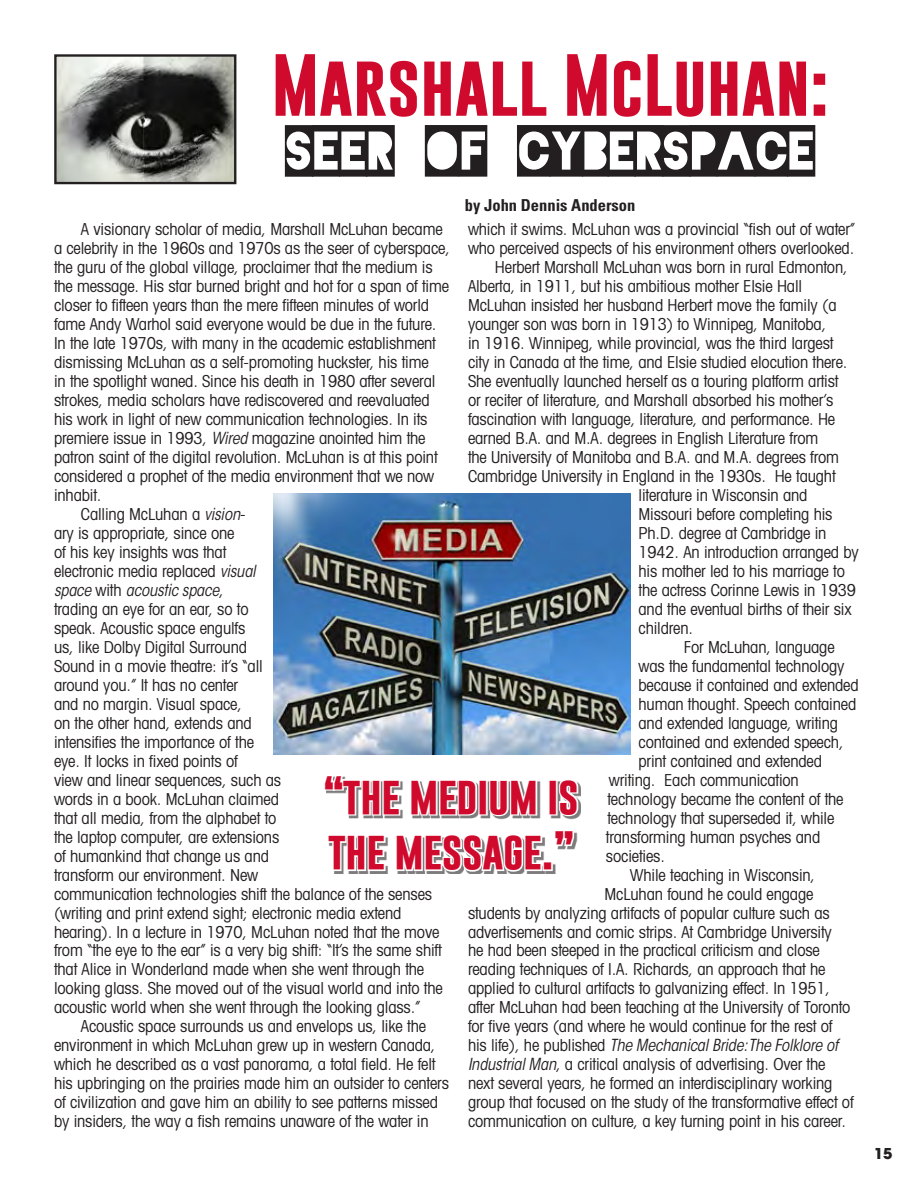
<style>
.page{position:relative;width:918px;height:1188px;background:#fff}
.page>*{position:absolute;margin:0;border:0;box-sizing:border-box;transform-origin:0 0}
.t1{font:700 63px "Gobold";color:#d00a2c}
.t2{font:61.5px "Blackout 2 AM";color:#231f20}
.t3{font:700 39px/55.5px "Gobold";letter-spacing:-.01em;color:#d00a2c}
.t4{font:condensed 16.5px/19px "Avant Garde";letter-spacing:-.01em;color:#231f20}
.t5{font:italic condensed 16.5px "ITC Avant Garde Std";letter-spacing:-.01em;color:#231f20}
.t6{font:700 condensed 16.5px "Univers";color:#231f20}
.t7{font:700 15px "Avant Garde LT";color:#231f20}
.s1{font-family:"Avant Garde";font-style:normal}
.s2{font-family:"ITC Avant Garde Std";font-style:italic}
</style>
<div class="page">
<div style="left:326px;top:777px;width:255px;height:97px;background:#231f20;opacity:.59"></div>
<svg style="left:326px;top:776px;width:76px;height:41px"></svg>
<svg style="left:409px;top:777px;width:70px;height:40px"></svg>
<div style="left:478px;top:779px;width:10px;height:37px;border:3px solid #fff"></div>
<svg style="left:488px;top:777px;width:51px;height:41px"></svg>
<div style="left:548px;top:779px;width:10px;height:37px;border:3px solid #fff"></div>
<svg style="left:557px;top:777px;width:23px;height:41px"></svg>
<svg style="left:326px;top:833px;width:61px;height:40px"></svg>
<svg style="left:394px;top:827px;width:150px;height:46px"></svg>
<div style="left:543px;top:861px;width:10px;height:10px;border:3px solid #fff"></div>
<svg style="left:553px;top:828px;width:23px;height:20px"></svg>
<img style="left:273px;top:493px;width:358px;height:262px">
<img style="left:57px;top:57px;width:176px;height:124px">
<div style="left:54px;top:54px;width:182px;height:130px;border:2px solid #231f20"></div>
<h1 class="t1" style="left:272px;top:44px;width:559px">Marshall McLuhan:</h1>
<h2 class="t2" style="left:286px;top:119px;width:531px">SEER OF CYBERSPACE</h2>
<p class="t6" style="left:465px;top:195px;width:172px">by John Dennis Anderson</p>
<p class="t4" style="left:468px;top:220px;width:389px">which it swims. McLuhan was a provincial “fish out of water”</p>
<p class="t4" style="left:468px;top:239px;width:388px">who perceived aspects of his environment others overlooked.</p>
<p class="t4" style="left:495px;top:258px;width:354px">Herbert Marshall McLuhan was born in rural Edmonton,</p>
<p class="t4" style="left:468px;top:277px;width:336px">Alberta, in 1911, but his ambitious mother Elsie Hall</p>
<p class="t4" style="left:468px;top:296px;width:370px">McLuhan insisted her husband Herbert move the family (a</p>
<p class="t4" style="left:468px;top:315px;width:360px">younger son was born in 1913) to Winnipeg, Manitoba,</p>
<p class="t4" style="left:468px;top:333px;width:367px">in 1916. Winnipeg, while provincial, was the third largest</p>
<p class="t4" style="left:468px;top:352px;width:381px">city in Canada at the time, and Elsie studied elocution there.</p>
<p class="t4" style="left:468px;top:371px;width:372px">She eventually launched herself as a touring platform artist</p>
<p class="t4" style="left:468px;top:390px;width:367px">or reciter of literature, and Marshall absorbed his mother’s</p>
<p class="t4" style="left:468px;top:409px;width:369px">fascination with language, literature, and performance. He</p>
<p class="t4" style="left:468px;top:428px;width:352px">earned B.A. and M.A. degrees in English Literature from</p>
<p class="t4" style="left:468px;top:447px;width:373px">the University of Manitoba and B.A. and M.A. degrees from</p>
<p class="t4" style="left:468px;top:466px;width:369px">Cambridge University in England in the 1930s. He taught</p>
<p class="t4" style="left:639px;top:485px;width:170px">literature in Wisconsin and</p>
<p class="t4" style="left:639px;top:504px;width:196px">Missouri before completing his</p>
<p class="t4" style="left:639px;top:523px;width:190px">Ph.D. degree at Cambridge in</p>
<p class="t4" style="left:639px;top:542px;width:222px">1942. An introduction arranged by</p>
<p class="t4" style="left:639px;top:561px;width:208px">his mother led to his marriage to</p>
<p class="t4" style="left:639px;top:580px;width:219px">the actress Corinne Lewis in 1939</p>
<p class="t4" style="left:639px;top:599px;width:215px">and the eventual births of their six</p>
<p class="t4" style="left:639px;top:618px;width:56px">children.</p>
<p class="t4" style="left:684px;top:637px;width:152px">For McLuhan, language</p>
<p class="t4" style="left:639px;top:656px;width:208px">was the fundamental technology</p>
<p class="t4" style="left:639px;top:675px;width:222px">because it contained and extended</p>
<p class="t4" style="left:639px;top:694px;width:219px">human thought. Speech contained</p>
<p class="t4" style="left:639px;top:713px;width:201px">and extended language, writing</p>
<p class="t4" style="left:639px;top:732px;width:207px">contained and extended speech,</p>
<p class="t4" style="left:639px;top:751px;width:185px">print contained and extended</p>
<p class="t4" style="left:609px;top:770px;width:191px">writing. Each communication</p>
<p class="t4" style="left:607px;top:789px;width:238px">technology became the content of the</p>
<p class="t4" style="left:607px;top:808px;width:228px">technology that superseded it, while</p>
<p class="t4" style="left:606px;top:827px;width:216px">transforming human psyches and</p>
<p class="t4" style="left:606px;top:846px;width:60px">societies.</p>
<p class="t4" style="left:630px;top:865px;width:187px">While teaching in Wisconsin,</p>
<p class="t4" style="left:605px;top:884px;width:210px">McLuhan found he could engage</p>
<p class="t4" style="left:468px;top:903px;width:363px">students by analyzing artifacts of popular culture such as</p>
<p class="t4" style="left:468px;top:922px;width:365px">advertisements and comic strips. At Cambridge University</p>
<p class="t4" style="left:468px;top:941px;width:353px">he had been steeped in the practical criticism and close</p>
<p class="t4" style="left:468px;top:960px;width:359px">reading techniques of I.A. Richards, an approach that he</p>
<p class="t4" style="left:468px;top:979px;width:364px">applied to cultural artifacts to galvanizing effect. In 1951,</p>
<p class="t4" style="left:468px;top:998px;width:384px">after McLuhan had been teaching at the University of Toronto</p>
<p class="t4" style="left:468px;top:1017px;width:366px">for five years (and where he would continue for the rest of</p>
<p class="t5" style="left:468px;top:1035px;width:372px"><span class="s1">his life), he published</span> The Mechanical Bride:The Folklore of</p>
<p class="t4" style="left:468px;top:1055px;width:387px"><span class="s2">Industrial Man</span>, a critical analysis of advertising. Over the next several years, he formed an interdisciplinary working group that focused on the study of the transformative effect of communication on culture, a key turning point in his career.</p>
<p class="t4" style="left:81px;top:220px;width:363px">A visionary scholar of media, Marshall McLuhan became</p>
<p class="t4" style="left:54px;top:239px;width:397px">a celebrity in the 1960s and 1970s as the seer of cyberspace,</p>
<p class="t4" style="left:54px;top:258px;width:380px">the guru of the global village, proclaimer that the medium is</p>
<p class="t4" style="left:54px;top:277px;width:397px">the message. His star burned bright and hot for a span of time</p>
<p class="t4" style="left:54px;top:296px;width:377px">closer to fifteen years than the mere fifteen minutes of world</p>
<p class="t4" style="left:54px;top:315px;width:384px">fame Andy Warhol said everyone would be due in the future.</p>
<p class="t4" style="left:54px;top:333px;width:383px">In the late 1970s, with many in the academic establishment</p>
<p class="t4" style="left:54px;top:352px;width:376px">dismissing McLuhan as a self-promoting huckster, his time</p>
<p class="t4" style="left:54px;top:371px;width:383px">in the spotlight waned. Since his death in 1980 after several</p>
<p class="t4" style="left:54px;top:390px;width:377px">strokes, media scholars have rediscovered and reevaluated</p>
<p class="t4" style="left:54px;top:409px;width:375px">his work in light of new communication technologies. In its</p>
<p class="t4" style="left:54px;top:428px;width:373px">premiere issue in 1993, <span class="s2">Wired</span> magazine anointed him the</p>
<p class="t4" style="left:54px;top:447px;width:385px">patron saint of the digital revolution. McLuhan is at this point</p>
<p class="t4" style="left:54px;top:466px;width:382px">considered a prophet of the media environment that we now</p>
<p class="t4" style="left:54px;top:485px;width:49px">inhabit.</p>
<p class="t4" style="left:81px;top:504px;width:166px">Calling McLuhan a <span class="s2">vision</span>-</p>
<p class="t4" style="left:54px;top:523px;width:182px">ary is appropriate, since one</p>
<p class="t4" style="left:54px;top:542px;width:174px">of his key insights was that</p>
<p class="t4" style="left:54px;top:561px;width:203px">electronic media replaced <span class="s2">visual</span></p>
<p class="t5" style="left:54px;top:580px;width:171px">space <span class="s1">with</span> acoustic space<span class="s1">,</span></p>
<p class="t4" style="left:54px;top:599px;width:390px">trading an eye for an ear, so to<br>speak. Acoustic space engulfs<br>us, like Dolby Digital Surround<br>Sound in a movie theatre: it’s “all<br>around you.” It has no center<br>and no margin. Visual space,<br>on the other hand, extends and<br>intensifies the importance of the<br>eye. It locks in fixed points of<br>view and linear sequences, such as<br>words in a book. McLuhan claimed<br>that all media, from the alphabet to<br>the laptop computer, are extensions<br>of humankind that change us and<br>transform our environment. New<br>communication technologies shift the balance of the senses (writing and print extend sight; electronic media extend hearing). In a lecture in 1970, McLuhan noted that the move from “the eye to the ear” is a very big shift: “It’s the same shift that Alice in Wonderland made when she went through the looking glass. She moved out of the visual world and into the acoustic world when she went through the looking glass.”</p>
<p class="t4" style="left:54px;top:1017px;width:397px;text-indent:27px">Acoustic space surrounds us and envelops us, like the environment in which McLuhan grew up in western Canada, which he described as a vast panorama, a total field. He felt his upbringing on the prairies made him an outsider to centers of civilization and gave him an ability to see patterns missed by insiders, the way a fish remains unaware of the water in</p>
<h3 class="t3" style="left:323px;top:767px;width:257px">“the medium is the message.”</h3>
<p class="t7" style="left:874px;top:1143px;width:20px">15</p>
</div>
